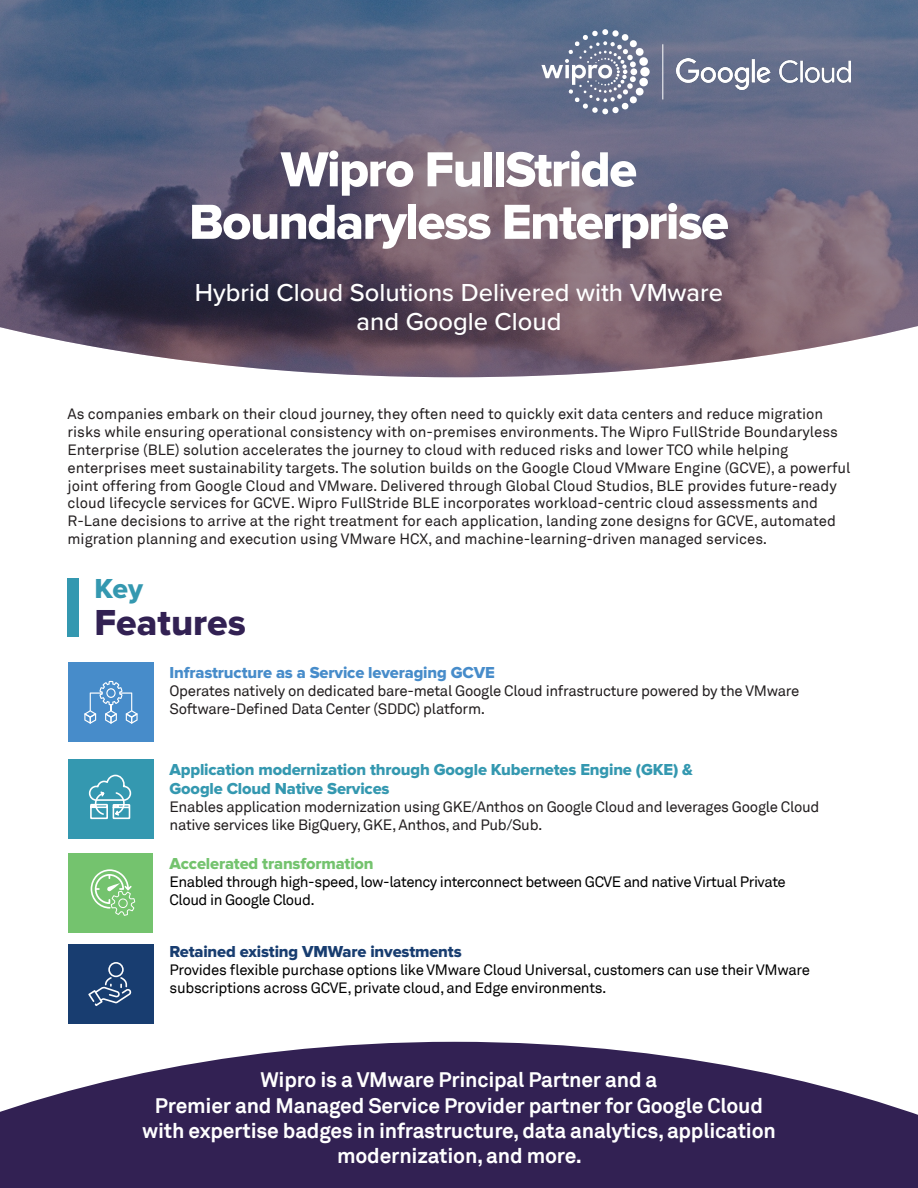
<style>
.page{position:relative;width:918px;height:1188px;background:#fff}
.page>*{position:absolute;margin:0;border:0;box-sizing:border-box;transform-origin:0 0}
.t1{font:51px/52.5px "Proxima Nova Extrabld";letter-spacing:-.03em;color:#fff;text-align:center}
.t2{font:37.5px "Proxima Nova Extrabld";color:#322153}
.t3{font:28.5px "Proxima Nova Extrabld";color:#3498b0}
.t4{font:500 25.5px/28.5px "Proxima Nova";color:#fff;text-align:center}
.Body{font:700 21px/25.2px "Wipro Akkurat TT";letter-spacing:-.01em;color:#fff;text-align:center}
.Body-2{font:16.5px/19.5px "Proxima Nova Extrabld";letter-spacing:-.01em;color:#3498b0}
.Body-3{font:16.5px "Proxima Nova Extrabld";letter-spacing:-.01em;color:#478cca}
.Body-4{font:16.5px "Proxima Nova Extrabld";letter-spacing:-.01em;color:#183d70}
.Body-5{font:16.5px "Proxima Nova Extrabld";letter-spacing:-.01em;color:#74c36e}
.Body-6{font:15px/18px "Wipro Akkurat TT";letter-spacing:-.02em;color:#231f20}
.Body-7{font:15px/18px "Wipro Akkurat TT";letter-spacing:-.025em;color:#000}
.Body-8{font:14.85px/17.9px "Wipro Akkurat TT";color:#231f20}
</style>
<div class="page">
<svg style="left:0;top:0;width:918px;height:377px;background:#68657b"></svg>
<hr style="left:663px;top:44px;width:1px;height:55px;background:#fff">
<svg style="left:541px;top:29px;width:107px;height:85px;background:#7d87a0"></svg>
<img style="left:677px;top:58px;width:173px;height:31px">
<div style="left:68px;top:663px;width:86px;height:79px;background:#478cca"></div>
<div style="left:68px;top:759px;width:86px;height:79px;background:#3498b0"></div>
<div style="left:68px;top:853px;width:85px;height:79px;background:#74c36e"></div>
<div style="left:68px;top:944px;width:86px;height:80px;background:#183d70"></div>
<svg style="left:88px;top:774px;width:44px;height:46px"></svg>
<svg style="left:84px;top:681px;width:54px;height:43px"></svg>
<svg style="left:88px;top:962px;width:43px;height:44px"></svg>
<svg style="left:91px;top:869px;width:45px;height:47px"></svg>
<svg style="left:0;top:1042px;width:918px;height:146px;fill:#322153"></svg>
<div style="left:68px;top:578px;width:11px;height:58px;background:#3498b0"></div>
<p class="t1" style="left:189px;top:144px;width:541px">Wipro FullStride<br>Boundaryless Enterprise</p>
<p class="t4" style="left:195px;top:277px;width:530px">Hybrid Cloud Solutions Delivered with VMware and Google Cloud</p>
<p class="Body-8" style="left:68px;top:405px;width:784px">As companies embark on their cloud journey, they often need to quickly exit data centers and reduce migration risks while ensuring operational consistency with on-premises environments. The Wipro FullStride Boundaryless Enterprise (BLE) solution accelerates the journey to cloud with reduced risks and lower TCO while helping enterprises meet sustainability targets. The solution builds on the Google Cloud VMware Engine (GCVE), a powerful joint offering from Google Cloud and VMware. Delivered through Global Cloud Studios, BLE provides future-ready cloud lifecycle services for GCVE. Wipro FullStride BLE incorporates workload-centric cloud assessments and R-Lane decisions to arrive at the right treatment for each application, landing zone designs for GCVE, automated migration planning and execution using VMware HCX, and machine-learning-driven managed services.</p>
<p class="t3" style="left:94px;top:572px;width:50px">Key</p>
<p class="t2" style="left:94px;top:601px;width:153px">Features</p>
<p class="Body-3" style="left:170px;top:663px;width:327px">Infrastructure as a Service leveraging GCVE</p>
<p class="Body-6" style="left:170px;top:682px;width:632px">Operates natively on dedicated bare-metal Google Cloud infrastructure powered by the VMware<br>Software-Defined Data Center (SDDC) platform.</p>
<p class="Body-2" style="left:170px;top:760px;width:525px">Application modernization through Google Kubernetes Engine (GKE) &amp;<br>Google Cloud Native Services</p>
<p class="Body-6" style="left:170px;top:798px;width:651px">Enables application modernization using GKE/Anthos on Google Cloud and leverages Google Cloud native services like BigQuery, GKE, Anthos, and Pub/Sub.</p>
<p class="Body-5" style="left:170px;top:854px;width:206px">Accelerated transformation</p>
<p class="Body-7" style="left:170px;top:872px;width:618px">Enabled through high-speed, low-latency interconnect between GCVE and native Virtual Private<br>Cloud in Google Cloud.</p>
<p class="Body-4" style="left:170px;top:942px;width:294px">Retained existing VMWare investments</p>
<p class="Body-7" style="left:170px;top:961px;width:642px">Provides flexible purchase options like VMware Cloud Universal, customers can use their VMware subscriptions across GCVE, private cloud, and Edge environments.</p>
<p class="Body" style="left:142px;top:1067px;width:635px">Wipro is a VMware Principal Partner and a<br>Premier and Managed Service Provider partner for Google Cloud with expertise badges in infrastructure, data analytics, application modernization, and more.</p>
</div>
